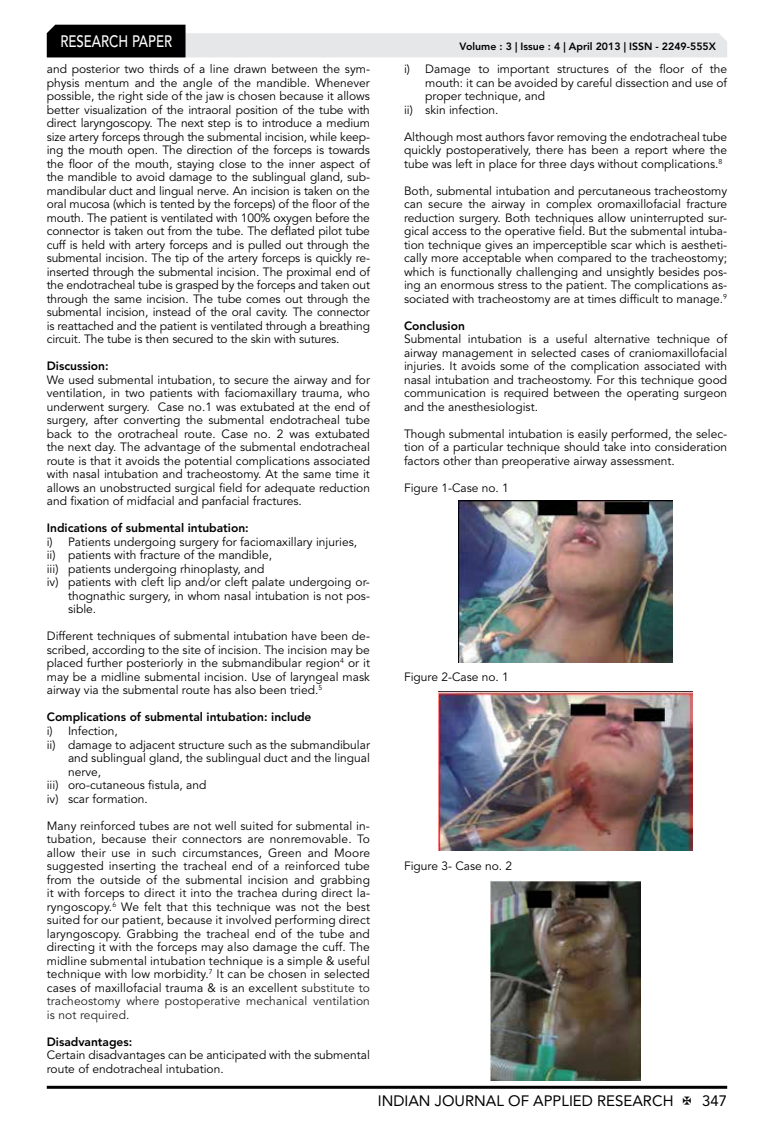
<style>
.page{position:relative;width:774px;height:1136px;background:#fff}
.page>*{position:absolute;margin:0;border:0;box-sizing:border-box;transform-origin:0 0}
.t1{font:500 16.5px "Avenir LT Std";color:#fff;scale:.8 1}
.t2{font:15px "Avenir LT Std";color:#000}
.t3{font:12px/13.5px "Avenir LT Std";color:#000;text-align:justify}
.t4{font:800 12px "Avenir LT Std";color:#000}
.t5{font:800 10.5px "Avenir LT Std";color:#000}
.s1{color:#231f20}
</style>
<div class="page">
<hr style="left:47px;top:1085px;width:680px;height:3px;background:#000">
<svg style="left:47px;top:25px;width:680px;height:32px"></svg>
<img style="left:459px;top:500px;width:213px;height:162px">
<img style="left:439px;top:691px;width:253px;height:159px">
<img style="left:490px;top:880px;width:151px;height:199px">
<h1 class="t1" style="left:60px;top:32px;width:139px">RESEARCH PAPER</h1>
<p class="t3" style="left:47px;top:62px;width:325px">and posterior two thirds of a line drawn between the sym&shy;physis mentum and the angle of the mandible. Whenever possible, the right side of the jaw is chosen because it allows better visualization of the intraoral position of the tube with direct laryngoscopy. The next step is to introduce a medium size artery forceps through the submental incision, while keep&shy;ing the mouth open. The direction of the forceps is towards the floor of the mouth, staying close to the inner aspect of the mandible to avoid damage to the sublingual gland, sub&shy;mandibular duct and lingual nerve. An incision is taken on the oral mucosa (which is tented by the forceps) of the floor of the mouth. The patient is ventilated with 100% oxygen before the connector is taken out from the tube. The deflated pilot tube cuff is held with artery forceps and is pulled out through the submental incision. The tip of the artery forceps is quickly re&shy;inserted through the submental incision. The proximal end of the endotracheal tube is grasped by the forceps and taken out through the same incision. The tube comes out through the submental incision, instead of the oral cavity. The connector is reattached and the patient is ventilated through a breathing circuit. The tube is then secured to the skin with sutures.</p>
<p class="t4" style="left:47px;top:359px;width:63px">Discussion:</p>
<p class="t3" style="left:47px;top:373px;width:325px">We used submental intubation, to secure the airway and for ventilation, in two patients with faciomaxillary trauma, who underwent surgery. Case no.1 was extubated at the end of surgery, after converting the submental endotracheal tube back to the orotracheal route. Case no. 2 was extubated the next day. The advantage of the submental endotracheal route is that it avoids the potential complications associated with nasal intubation and tracheostomy. At the same time it allows an unobstructed surgical field for adequate reduction and fixation of midfacial and panfacial fractures.</p>
<p class="t4" style="left:47px;top:521px;width:203px">Indications of submental intubation:</p>
<p class="t3" style="left:47px;top:535px;width:312px">i) Patients undergoing surgery for faciomaxillary injuries,</p>
<p class="t3" style="left:47px;top:548px;width:227px">ii) patients with fracture of the mandible,</p>
<p class="t3" style="left:47px;top:562px;width:219px">iii) patients undergoing rhinoplasty, and</p>
<p class="t3" style="left:47px;top:575px;width:325px">iv) patients with cleft lip and/or cleft palate undergoing or-</p>
<p class="t3" style="left:68px;top:589px;width:303px">thognathic surgery, in whom nasal intubation is not pos-</p>
<p class="t3" style="left:68px;top:602px;width:30px">sible.</p>
<p class="t3" style="left:47px;top:629px;width:325px">Different techniques of submental intubation have been de&shy;scribed, according to the site of incision. The incision may be placed further posteriorly in the submandibular region<sup>4</sup> or it may be a midline submental incision. Use of laryngeal mask airway via the submental route has also been tried.<sup>5</sup></p>
<p class="t4" style="left:47px;top:710px;width:266px">Complications of submental intubation: include</p>
<p class="t3" style="left:47px;top:724px;width:73px">i) Infection,</p>
<p class="t3" style="left:47px;top:737px;width:325px">ii) damage to adjacent structure such as the submandibular</p>
<p class="t3" style="left:68px;top:751px;width:303px">and sublingual gland, the sublingual duct and the lingual</p>
<p class="t3" style="left:68px;top:764px;width:35px">nerve,</p>
<p class="t3" style="left:47px;top:778px;width:161px">iii) oro-cutaneous fistula, and</p>
<p class="t3" style="left:47px;top:791px;width:103px">iv) scar formation.</p>
<p class="t3" style="left:47px;top:818px;width:325px">Many reinforced tubes are not well suited for submental in&shy;tubation, because their connectors are nonremovable. To allow their use in such circumstances, Green and Moore suggested inserting the tracheal end of a reinforced tube from the outside of the submental incision and grabbing it with forceps to direct it into the trachea during direct la&shy;ryngoscopy.<sup>6</sup> We felt that this technique was not the best suited for our patient, because it involved performing direct laryngoscopy. Grabbing the tracheal end of the tube and directing it with the forceps may also damage the cuff. The midline submental intubation technique is a simple &amp; useful technique with low morbidity.<sup>7</sup> It can be chosen in selected cases of maxillofacial trauma &amp; is an excellent <span class="s1">substitute to tracheostomy where postoperative mechanical ventilation is not required.</span></p>
<p class="t4" style="left:47px;top:1034px;width:87px">Disadvantages:</p>
<p class="t3" style="left:47px;top:1048px;width:325px">Certain disadvantages can be anticipated with the submental route of endotracheal intubation.</p>
<p class="t5" style="left:460px;top:41px;width:258px">Volume : 3 | Issue : 4 | April 2013 | ISSN - 2249-555X</p>
<p class="t3" style="left:404px;top:62px;width:325px">i) Damage to important structures of the floor of the</p>
<p class="t3" style="left:425px;top:76px;width:303px">mouth: it can be avoided by careful dissection and use of</p>
<p class="t3" style="left:425px;top:89px;width:121px">proper technique, and</p>
<p class="t3" style="left:404px;top:103px;width:96px">ii) skin infection.</p>
<p class="t3" style="left:404px;top:130px;width:325px">Although most authors favor removing the endotracheal tube quickly postoperatively, there has been a report where the tube was left in place for three days without complications.<sup>8</sup></p>
<p class="t3" style="left:404px;top:184px;width:325px">Both, submental intubation and percutaneous tracheostomy can secure the airway in complex oromaxillofacial fracture reduction surgery. Both techniques allow uninterrupted sur&shy;gical access to the operative field. But the submental intuba&shy;tion technique gives an imperceptible scar which is aestheti&shy;cally more acceptable when compared to the tracheostomy; which is functionally challenging and unsightly besides pos&shy;ing an enormous stress to the patient. The complications as&shy;sociated with tracheostomy are at times difficult to manage.<sup>9</sup></p>
<p class="t4" style="left:404px;top:318px;width:62px">Conclusion</p>
<p class="t3" style="left:404px;top:332px;width:325px">Submental intubation is a useful alternative technique of airway management in selected cases of craniomaxillofacial injuries. It avoids some of the complication associated with nasal intubation and tracheostomy. For this technique good communication is required between the operating surgeon and the anesthesiologist.</p>
<p class="t3" style="left:404px;top:427px;width:325px">Though submental intubation is easily performed, the selec&shy;tion of a particular technique should take into consideration factors other than preoperative airway assessment.</p>
<p class="t3" style="left:404px;top:481px;width:106px">Figure 1-Case no. 1</p>
<p class="t3" style="left:404px;top:670px;width:106px">Figure 2-Case no. 1</p>
<p class="t3" style="left:404px;top:859px;width:110px">Figure 3- Case no. 2</p>
<p class="t2" style="left:378px;top:1091px;width:297px">INDIAN JOURNAL OF APPLIED RESEARCH</p>
<p class="t2" style="left:702px;top:1091px;width:27px">347</p>
</div>
